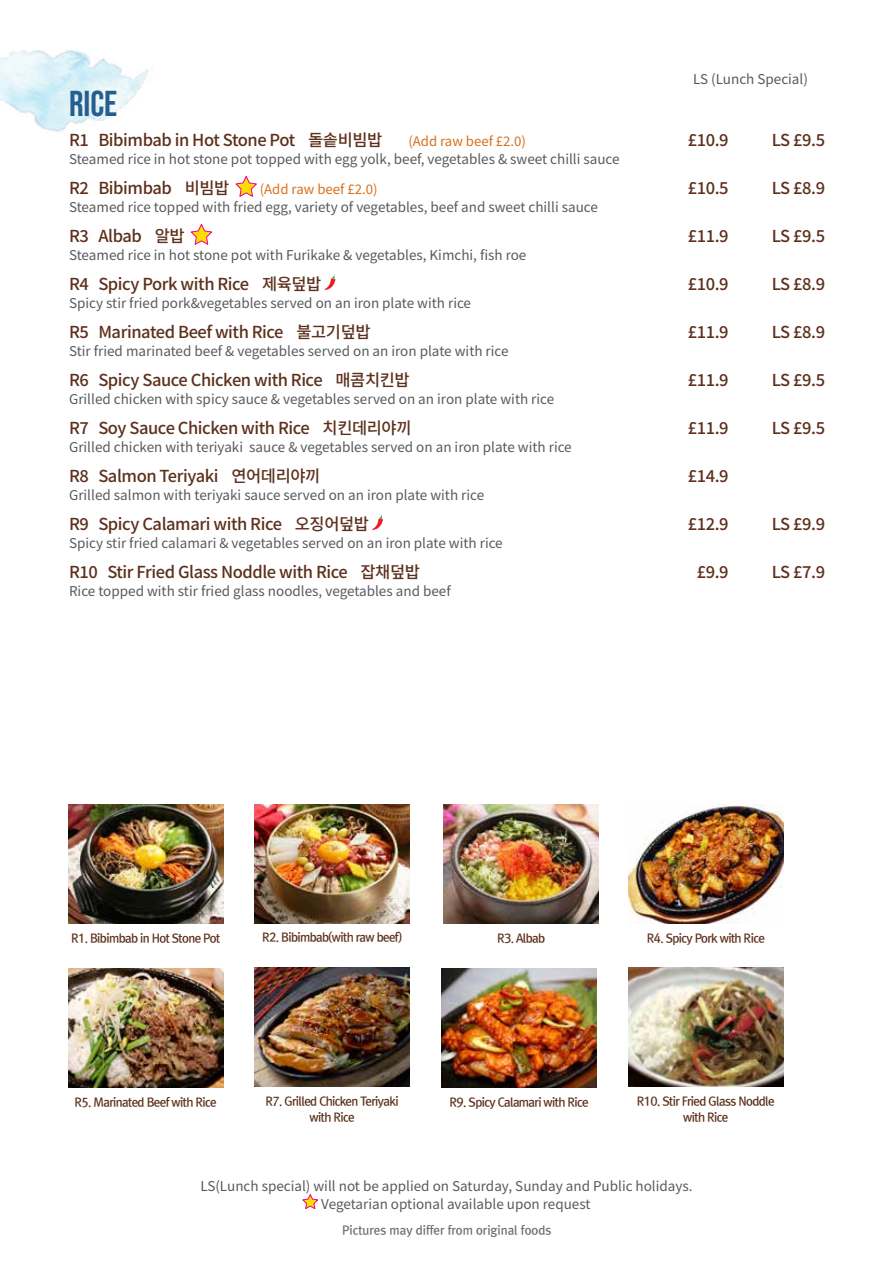
<style>
.page{position:relative;width:893px;height:1263px;background:#fff}
.page>*{position:absolute;margin:0;border:0;box-sizing:border-box;transform-origin:0 0}
.t1{font:36px "Bebas Neue";color:#255d8d}
.t2{font:500 16.5px "Noto Sans CJ Kkr";letter-spacing:-.025em;color:#5d301c}
.t3{font:13.5px/18px "Noto Sans CJ Kkr";color:#58595b}
.t4{font:13.2px "Noto Sans CJ Kkr";color:#d8701c}
.t5{font:12px/16.5px "Rix Go B";letter-spacing:-.05em;color:#5d301c;text-align:center}
.t6{font:12px "Rix Go B";color:#6d6e71}
</style>
<div class="page">
<img style="left:0;top:50px;width:153px;height:82px">
<img style="left:254px;top:804px;width:156px;height:119px">
<img style="left:628px;top:968px;width:155px;height:119px">
<img style="left:68px;top:968px;width:155px;height:119px">
<img style="left:254px;top:968px;width:156px;height:119px">
<img style="left:68px;top:805px;width:155px;height:119px">
<img style="left:443px;top:805px;width:156px;height:119px">
<img style="left:628px;top:805px;width:155px;height:119px">
<img style="left:441px;top:968px;width:156px;height:119px">
<svg style="left:302px;top:1194px;width:17px;height:15px"></svg>
<svg style="left:235px;top:176px;width:22px;height:21px"></svg>
<svg style="left:190px;top:224px;width:22px;height:21px"></svg>
<svg style="left:324px;top:275px;width:11px;height:15px"></svg>
<svg style="left:372px;top:515px;width:11px;height:15px"></svg>
<p class="t3" style="left:693px;top:70px;width:116px">LS (Lunch Special)</p>
<h1 class="t1" style="left:69px;top:83px;width:50px">Rice</h1>
<p class="t2" style="left:69px;top:130px;width:315px">R1 Bibimbab in Hot Stone Pot 돌솥비빔밥</p>
<p class="t4" style="left:408px;top:133px;width:119px">(Add raw beef £2.0)</p>
<p class="t2" style="left:688px;top:130px;width:42px">£10.9</p>
<p class="t2" style="left:772px;top:130px;width:55px">LS £9.5</p>
<p class="t3" style="left:69px;top:150px;width:552px">Steamed rice in hot stone pot topped with egg yolk, beef, vegetables &amp; sweet chilli sauce</p>
<p class="t2" style="left:69px;top:178px;width:162px">R2 Bibimbab 비빔밥</p>
<p class="t4" style="left:260px;top:181px;width:119px">(Add raw beef £2.0)</p>
<p class="t2" style="left:688px;top:178px;width:42px">£10.5</p>
<p class="t2" style="left:772px;top:178px;width:55px">LS £8.9</p>
<p class="t3" style="left:69px;top:198px;width:530px">Steamed rice topped with fried egg, variety of vegetables, beef and sweet chilli sauce</p>
<p class="t2" style="left:69px;top:226px;width:117px">R3 Albab 알밥</p>
<p class="t2" style="left:688px;top:226px;width:42px">£11.9</p>
<p class="t2" style="left:772px;top:226px;width:55px">LS £9.5</p>
<p class="t3" style="left:69px;top:246px;width:459px">Steamed rice in hot stone pot with Furikake &amp; vegetables, Kimchi, fish roe</p>
<p class="t2" style="left:69px;top:274px;width:254px">R4 Spicy Pork with Rice 제육덮밥</p>
<p class="t2" style="left:688px;top:274px;width:42px">£10.9</p>
<p class="t2" style="left:772px;top:274px;width:55px">LS £8.9</p>
<p class="t3" style="left:69px;top:294px;width:404px">Spicy stir fried pork&amp;vegetables served on an iron plate with rice</p>
<p class="t2" style="left:69px;top:322px;width:303px">R5 Marinated Beef with Rice 불고기덮밥</p>
<p class="t2" style="left:688px;top:322px;width:42px">£11.9</p>
<p class="t2" style="left:772px;top:322px;width:55px">LS £8.9</p>
<p class="t3" style="left:69px;top:342px;width:441px">Stir fried marinated beef &amp; vegetables served on an iron plate with rice</p>
<p class="t2" style="left:69px;top:370px;width:342px">R6 Spicy Sauce Chicken with Rice 매콤치킨밥</p>
<p class="t2" style="left:688px;top:370px;width:42px">£11.9</p>
<p class="t2" style="left:772px;top:370px;width:55px">LS £9.5</p>
<p class="t3" style="left:69px;top:390px;width:487px">Grilled chicken with spicy sauce &amp; vegetables served on an iron plate with rice</p>
<p class="t2" style="left:69px;top:418px;width:344px">R7 Soy Sauce Chicken with Rice 치킨데리야끼</p>
<p class="t2" style="left:688px;top:418px;width:42px">£11.9</p>
<p class="t2" style="left:772px;top:418px;width:55px">LS £9.5</p>
<p class="t3" style="left:69px;top:438px;width:504px">Grilled chicken with teriyaki sauce &amp; vegetables served on an iron plate with rice</p>
<p class="t2" style="left:69px;top:466px;width:253px">R8 Salmon Teriyaki 연어데리야끼</p>
<p class="t2" style="left:688px;top:466px;width:42px">£14.9</p>
<p class="t3" style="left:69px;top:486px;width:417px">Grilled salmon with teriyaki sauce served on an iron plate with rice</p>
<p class="t2" style="left:69px;top:514px;width:301px">R9 Spicy Calamari with Rice 오징어덮밥</p>
<p class="t2" style="left:688px;top:514px;width:42px">£12.9</p>
<p class="t2" style="left:772px;top:514px;width:55px">LS £9.9</p>
<p class="t3" style="left:69px;top:534px;width:435px">Spicy stir fried calamari &amp; vegetables served on an iron plate with rice</p>
<p class="t2" style="left:69px;top:562px;width:352px">R10 Stir Fried Glass Noddle with Rice 잡채덮밥</p>
<p class="t2" style="left:697px;top:562px;width:33px">£9.9</p>
<p class="t2" style="left:772px;top:562px;width:55px">LS £7.9</p>
<p class="t3" style="left:69px;top:582px;width:383px">Rice topped with stir fried glass noodles, vegetables and beef</p>
<p class="t5" style="left:262px;top:929px;width:141px">R2. Bibimbab(with raw beef)</p>
<p class="t5" style="left:71px;top:930px;width:151px">R1. Bibimbab in Hot Stone Pot</p>
<p class="t5" style="left:497px;top:930px;width:50px">R3. Albab</p>
<p class="t5" style="left:647px;top:930px;width:120px">R4. Spicy Pork with Rice</p>
<p class="t5" style="left:75px;top:1093px;width:144px">R5. Marinated Beef with Rice</p>
<p class="t5" style="left:266px;top:1093px;width:135px">R7. Grilled Chicken Teriyaki with Rice</p>
<p class="t5" style="left:450px;top:1093px;width:141px">R9. Spicy Calamari with Rice</p>
<p class="t5" style="left:637px;top:1093px;width:139px">R10. Stir Fried Glass Noddle with Rice</p>
<p class="t3" style="left:321px;top:1177px;width:373px;text-indent:-121px">LS(Lunch special) will not be applied on Saturday, Sunday and Public holidays.<br>Vegetarian optional available upon request</p>
<p class="t6" style="left:342px;top:1223px;width:211px">Pictures may differ from original foods</p>
</div>
